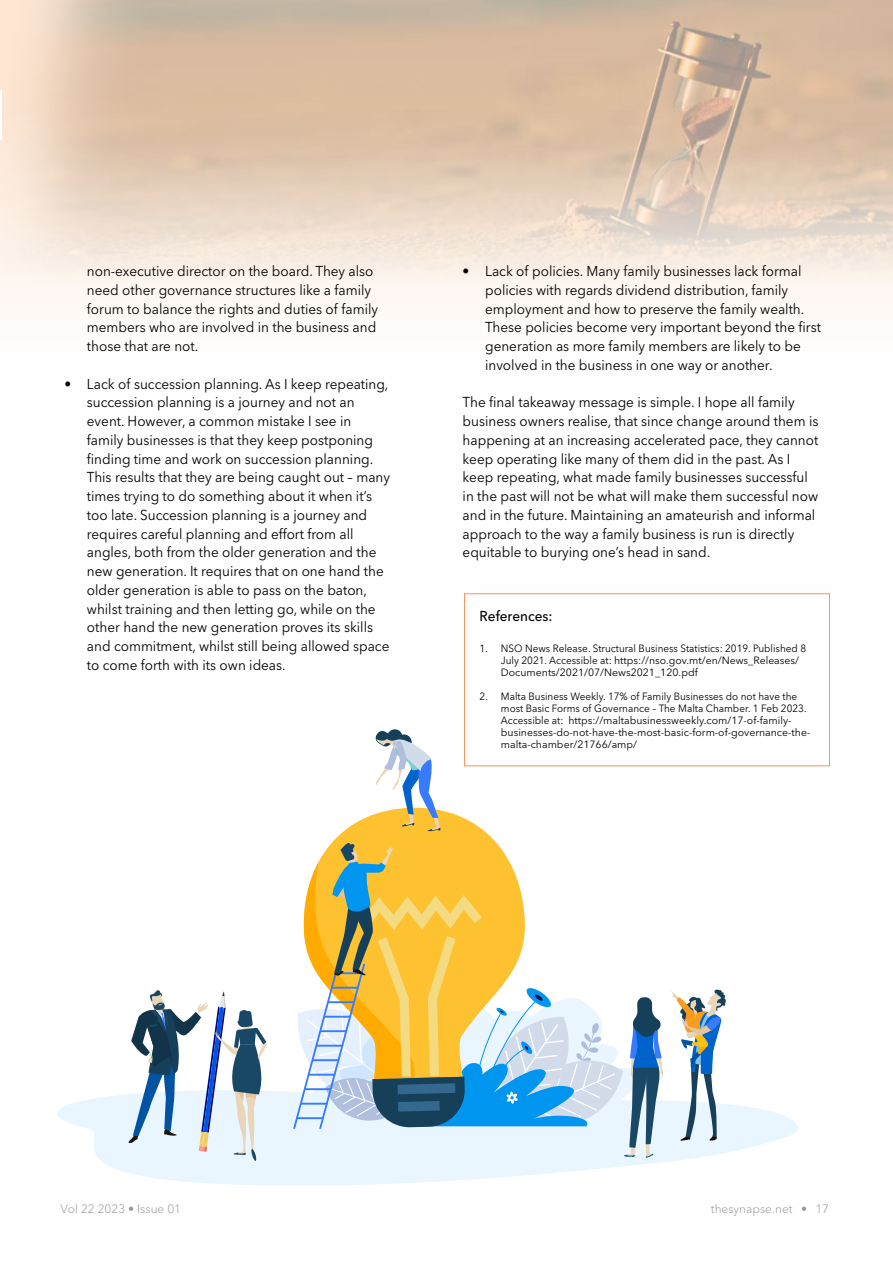
<style>
.page{position:relative;width:893px;height:1263px;background:#fff}
.page>*{position:absolute;margin:0;border:0;box-sizing:border-box;transform-origin:0 0}
.t1{font:14.25px/18.8px "Avenir Next LT Pro";color:#000;scale:.95 1}
.t2{font:500 14.25px "Avenir Next LT Pro";color:#000;scale:.95 1}
.t3{font:300 12px "Avenir Next LT Pro";color:#939598}
.t4{font:10.5px/12px "Avenir Next LT Pro";color:#000;scale:.95 1}
</style>
<div class="page">
<img style="left:0;top:0;width:893px;height:296px">
<hr style="left:0;top:90px;width:2px;height:50px;background:#fff">
<svg style="left:57px;top:1091px;width:741px;height:95px;fill:#e9f6ff"></svg>
<svg style="left:333px;top:810px;width:162px;height:31px;fill:#fec12f"></svg>
<svg style="left:375px;top:729px;width:66px;height:102px"></svg>
<svg style="left:128px;top:990px;width:140px;height:171px"></svg>
<svg style="left:293px;top:841px;width:370px;height:317px"></svg>
<svg style="left:670px;top:989px;width:58px;height:152px"></svg>
<div style="left:464px;top:593px;width:366px;height:173px;background:#fff;border:1px solid #f7955b"></div>
<p class="t1" style="left:87px;top:262px;width:308px">non-executive director on the board. They also need other governance structures like a family forum to balance the rights and duties of family members who are involved in the business and those that are not.</p>
<p class="t1" style="left:87px;top:374px;width:321px;text-indent:-22px">• Lack of succession planning. As I keep repeating, succession planning is a journey and not an event. However, a common mistake I see in family businesses is that they keep postponing finding time and work on succession planning.<br>This results that they are being caught out – many times trying to do something about it when it’s too late. Succession planning is a journey and requires careful planning and effort from all angles, both from the older generation and the new generation. It requires that on one hand the older generation is able to pass on the baton, whilst training and then letting go, while on the other hand the new generation proves its skills and commitment, whilst still being allowed space to come forth with its own ideas.</p>
<p class="t1" style="left:485px;top:262px;width:355px;text-indent:-22px">• Lack of policies. Many family businesses lack formal policies with regards dividend distribution, family employment and how to preserve the family wealth.<br>These policies become very important beyond the first generation as more family members are likely to be involved in the business in one way or another.</p>
<p class="t1" style="left:463px;top:393px;width:376px">The final takeaway message is simple. I hope all family business owners realise, that since change around them is happening at an increasing accelerated pace, they cannot keep operating like many of them did in the past. As I keep repeating, what made family businesses successful in the past will not be what will make them successful now and in the future. Maintaining an amateurish and informal approach to the way a family business is run is directly equitable to burying one’s head in sand.</p>
<p class="t2" style="left:480px;top:604px;width:78px">References:</p>
<p class="t4" style="left:501px;top:642px;width:323px;text-indent:-21px">1. NSO News Release. Structural Business Statistics: 2019. Published 8<br>July 2021. Accessible at: https://nso.gov.mt/en/News_Releases/<br>Documents/2021/07/News2021_120.pdf</p>
<p class="t4" style="left:501px;top:690px;width:327px;text-indent:-21px">2. Malta Business Weekly. 17% of Family Businesses do not have the most Basic Forms of Governance – The Malta Chamber. 1 Feb 2023.<br>Accessible at: https://maltabusinessweekly.com/17-of-family&shy;businesses-do-not-have-the-most-basic-form-of-governance-the&shy;malta-chamber/21766/amp/</p>
<p class="t3" style="left:60px;top:1198px;width:122px">Vol 22 2023 • Issue 01</p>
<p class="t3" style="left:711px;top:1198px;width:120px">thesynapse.net • 17</p>
</div>
